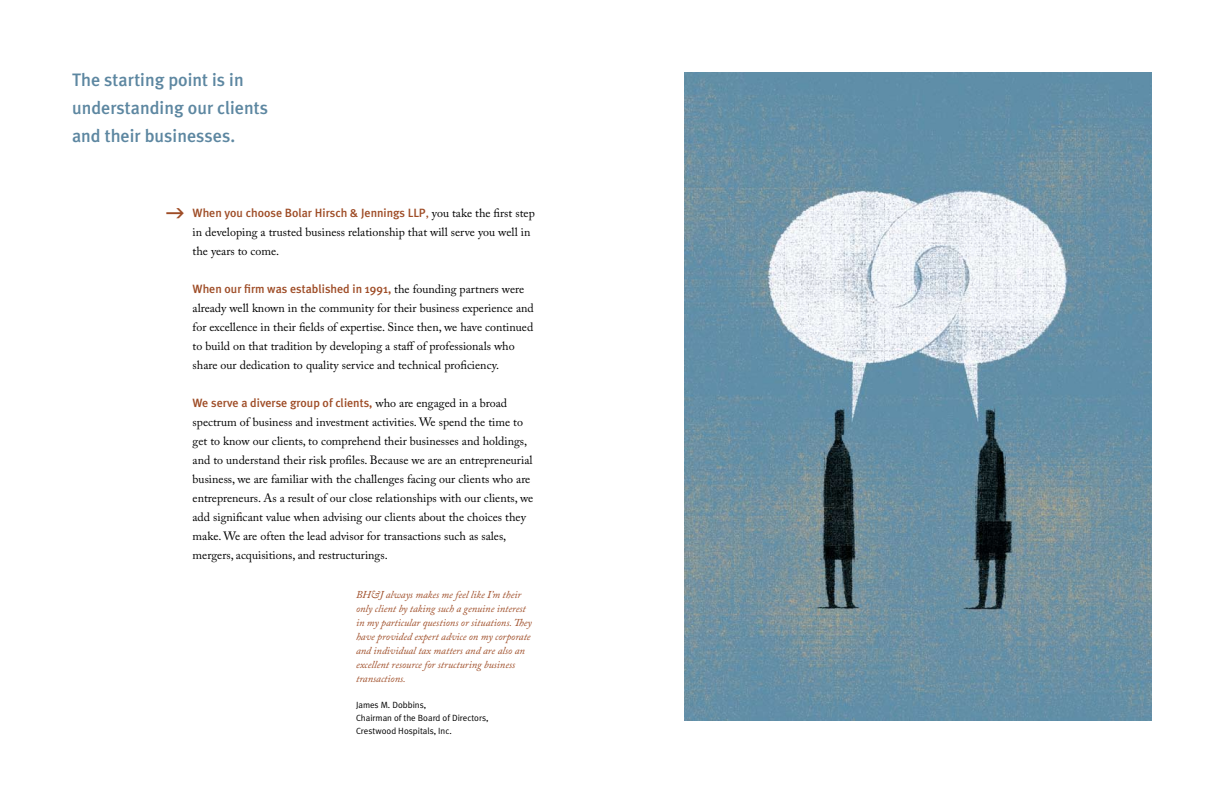
<style>
.page{position:relative;width:1224px;height:792px;background:#fff}
.page>*{position:absolute;margin:0;border:0;box-sizing:border-box;transform-origin:0 0}
.t1{font:500 18px/28px "Meta Plus";color:#5d87a1}
.t2{font:12px/19px "Adobe Caslon Pro";color:#000}
.t3{font:500 12px "Meta Plus";color:#9e4c26}
.t4{font:italic 10.5px/14px "Adobe Caslon Pro";color:#9e4c26}
.t5{font:9px/13px "Meta Plus Normal";color:#000}
.s1{font-family:"Meta Plus Normal";font-weight:400}
.s2{font-family:"Adobe Caslon Pro";font-weight:400;color:#000}
</style>
<div class="page">
<img style="left:684px;top:72px;width:468px;height:648px">
<h1 class="t1" style="left:72px;top:66px;width:198px">The starting point is in understanding our clients and their businesses.</h1>
<p class="t3" style="left:193px;top:206px;width:344px">When you choose Bolar Hirsch &amp; Jennings LLP<span class="s1">,</span> <span class="s2">you take the first step</span></p>
<p class="t2" style="left:193px;top:223px;width:339px">in developing a trusted business relationship that will serve you well in the years to come.</p>
<p class="t3" style="left:193px;top:282px;width:333px">When our firm was established in 1991, <span class="s2">the founding partners were</span></p>
<p class="t2" style="left:193px;top:299px;width:343px">already well known in the community for their business experience and for excellence in their fields of expertise. Since then, we have continued to build on that tradition by developing a staff of professionals who share our dedication to quality service and technical proficiency.</p>
<p class="t3" style="left:193px;top:396px;width:316px">We serve a diverse group of clients, <span class="s2">who are engaged in a broad</span></p>
<p class="t2" style="left:193px;top:413px;width:342px">spectrum of business and investment activities. We spend the time to get to know our clients, to comprehend their businesses and holdings, and to understand their risk profiles. Because we are an entrepreneurial business, we are familiar with the challenges facing our clients who are entrepreneurs. As a result of our close relationships with our clients, we add significant value when advising our clients about the choices they make. We are often the lead advisor for transactions such as sales, mergers, acquisitions, and restructurings.</p>
<p class="t4" style="left:356px;top:587px;width:177px">BH&amp;J always makes me feel like I’m their only client by taking such a genuine interest in my particular questions or situations. They have provided expert advice on my corporate and individual tax matters and are also an excellent resource for structuring business transactions.</p>
<p class="t5" style="left:356px;top:698px;width:134px">James M. Dobbins,<br>Chairman of the Board of Directors,<br>Crestwood Hospitals, Inc.</p>
</div>
